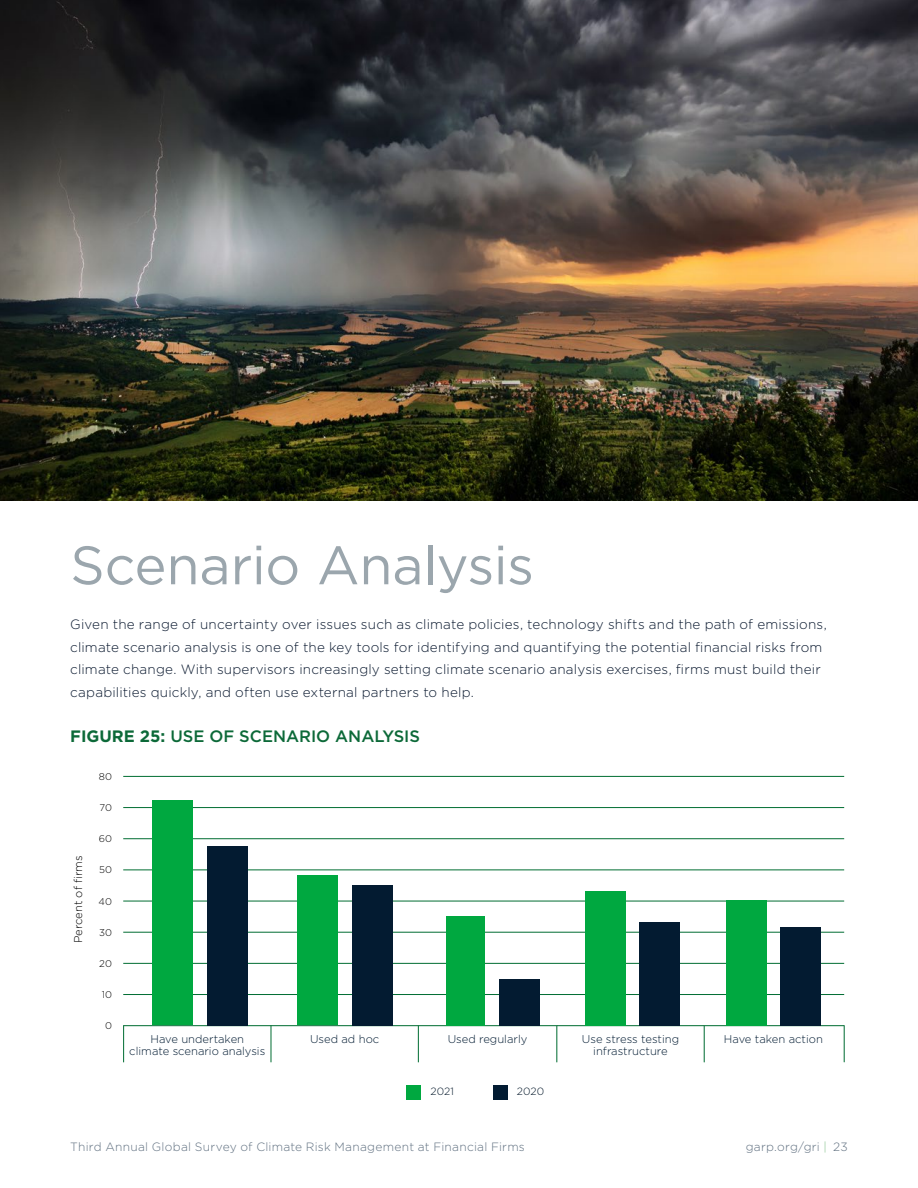
<style>
.page{position:relative;width:918px;height:1188px;background:#fff}
.page>*{position:absolute;margin:0;border:0;box-sizing:border-box;transform-origin:0 0}
.H2_Headlines{font:54px "Gotham";letter-spacing:-.01em;color:#9ba6ad}
.H5_Header{font:500 16.5px "Gotham";color:#0c6938}
.Body_Text{font:300 13.5px/22.5px "Gotham";letter-spacing:.01em;color:#0a192f}
.t1{font:300 12px "Gotham";letter-spacing:.02em;color:#617181}
.t2{font:300 11.25px/12px "Gotham";color:#021b32;text-align:center}
.t3{font:300 11.25px "Gotham";color:#000}
.t4{font:300 10.5px "Gotham";color:#04182a}
.t5{font:300 9.75px "Gotham";color:#000}
.s1{font-weight:700}
.s2{color:#84c18b}
</style>
<div class="page">
<hr style="left:123px;top:776px;width:721px;height:1px;background:#006d32">
<hr style="left:123px;top:807px;width:721px;height:1px;background:#006d32">
<hr style="left:123px;top:838px;width:721px;height:1px;background:#006d32">
<hr style="left:123px;top:870px;width:721px;height:1px;background:#006d32">
<hr style="left:123px;top:901px;width:721px;height:1px;background:#006d32">
<hr style="left:123px;top:932px;width:721px;height:1px;background:#006d32">
<hr style="left:123px;top:963px;width:721px;height:1px;background:#006d32">
<hr style="left:123px;top:994px;width:721px;height:1px;background:#006d32">
<hr style="left:123px;top:1025px;width:721px;height:1px;background:#006d32">
<hr style="left:844px;top:1025px;width:1px;height:37px;background:#006d32">
<hr style="left:123px;top:1025px;width:1px;height:37px;background:#006d32">
<hr style="left:271px;top:1025px;width:1px;height:37px;background:#006d32">
<hr style="left:418px;top:1025px;width:1px;height:37px;background:#006d32">
<hr style="left:556px;top:1025px;width:1px;height:37px;background:#006d32">
<hr style="left:704px;top:1025px;width:1px;height:37px;background:#006d32">
<div style="left:406px;top:1085px;width:15px;height:15px;background:#00a840"></div>
<div style="left:493px;top:1085px;width:15px;height:15px;background:#021b32"></div>
<div style="left:780px;top:927px;width:40px;height:98px;background:#031b31"></div>
<div style="left:639px;top:922px;width:40px;height:103px;background:#031b31"></div>
<div style="left:499px;top:979px;width:40px;height:46px;background:#031b31"></div>
<div style="left:352px;top:885px;width:40px;height:140px;background:#031b31"></div>
<div style="left:207px;top:846px;width:41px;height:179px;background:#031b31"></div>
<div style="left:153px;top:800px;width:40px;height:225px;background:#00a840"></div>
<div style="left:297px;top:876px;width:40px;height:149px;background:#00a840"></div>
<div style="left:446px;top:916px;width:39px;height:109px;background:#00a840"></div>
<div style="left:586px;top:891px;width:40px;height:134px;background:#00a840"></div>
<div style="left:727px;top:900px;width:40px;height:125px;background:#00a840"></div>
<img style="left:0;top:0;width:918px;height:501px">
<p class="H2_Headlines" style="left:70px;top:531px;width:465px">Scenario Analysis</p>
<p class="Body_Text" style="left:70px;top:613px;width:758px">Given the range of uncertainty over issues such as climate policies, technology shifts and the path of emissions, climate scenario analysis is one of the key tools for identifying and quantifying the potential financial risks from climate change. With supervisors increasingly setting climate scenario analysis exercises, firms must build their capabilities quickly, and often use external partners to help.</p>
<p class="H5_Header" style="left:70px;top:727px;width:351px"><span class="s1">FIGURE 25:</span> USE OF SCENARIO ANALYSIS</p>
<p class="t5" style="left:99px;top:771px;width:15px">80</p>
<p class="t5" style="left:100px;top:802px;width:14px">70</p>
<p class="t5" style="left:99px;top:833px;width:15px">60</p>
<p class="t5" style="left:99px;top:865px;width:14px">50</p>
<p class="t5" style="left:99px;top:896px;width:15px">40</p>
<p class="t5" style="left:99px;top:927px;width:14px">30</p>
<p class="t5" style="left:99px;top:958px;width:14px">20</p>
<p class="t5" style="left:102px;top:989px;width:12px">10</p>
<p class="t5" style="left:105px;top:1020px;width:8px">0</p>
<p class="t3" style="left:72px;top:943px;width:90px;rotate:-90deg">Percent of firms</p>
<p class="t2" style="left:129px;top:1033px;width:138px">Have undertaken climate scenario analysis</p>
<p class="t2" style="left:582px;top:1033px;width:99px">Use stress testing</p>
<p class="t2" style="left:724px;top:1033px;width:101px">Have taken action</p>
<p class="t2" style="left:310px;top:1033px;width:71px">Used ad hoc</p>
<p class="t2" style="left:448px;top:1033px;width:81px">Used regularly</p>
<p class="t2" style="left:593px;top:1045px;width:76px">infrastructure</p>
<p class="t4" style="left:431px;top:1085px;width:25px">2021</p>
<p class="t4" style="left:517px;top:1085px;width:29px">2020</p>
<p class="t1" style="left:70px;top:1140px;width:456px">Third Annual Global Survey of Climate Risk Management at Financial Firms</p>
<p class="t1" style="left:746px;top:1140px;width:104px">garp.org/gri <span class="s2">|</span> 23</p>
</div>
